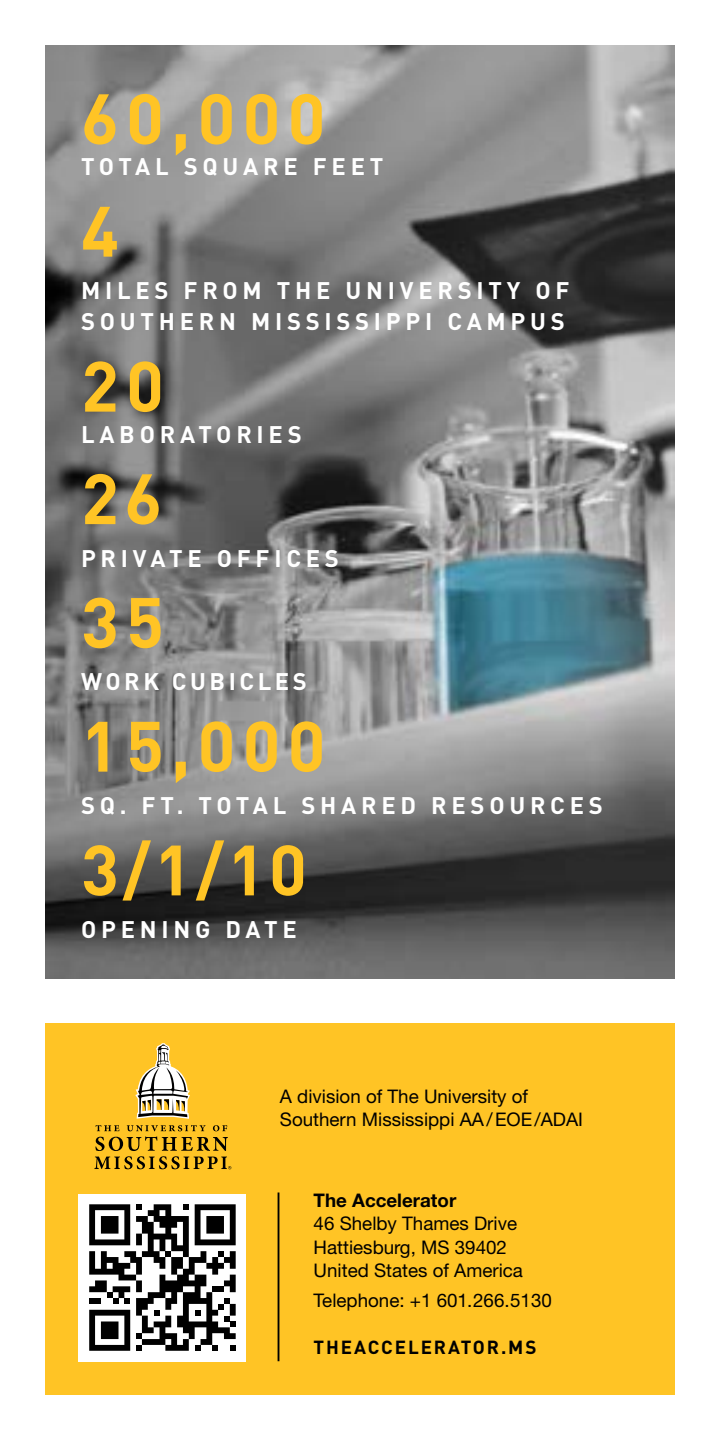
<style>
.page{position:relative;width:720px;height:1440px;background:#fff}
.page>*{position:absolute;margin:0;border:0;box-sizing:border-box;transform-origin:0 0}
.t1{font:700 70px "DIN";letter-spacing:.1em;color:#ffc425}
.t2{font:700 23.75px/31.2px "DIN";letter-spacing:.2em;color:#fff}
.t3{font:700 23.75px "DIN";letter-spacing:.15em;color:#fff}
.t4{font:18.75px/23.5px "Helvetica Neue LT Std";color:#000}
.t5{font:700 18.75px "DIN";letter-spacing:.1em;color:#000}
.t6{font:700 18.75px "Helvetica Neue LT Std";color:#000}
</style>
<div class="page">
<img style="left:45px;top:45px;width:630px;height:933px">
<div style="left:45px;top:1024px;width:630px;height:371px;background:#ffc425"></div>
<div style="left:79px;top:1194px;width:167px;height:167px;background:#fff"></div>
<svg style="left:89px;top:1204px;width:147px;height:147px"></svg>
<hr style="left:278px;top:1192px;width:1px;height:169px;background:#000">
<svg style="left:94px;top:1043px;width:137px;height:126px"></svg>
<h1 class="t1" style="left:81px;top:73px;width:246px">60,000</h1>
<p class="t2" style="left:81px;top:150px;width:304px">TOTAL SQUARE FEET</p>
<h1 class="t1" style="left:81px;top:186px;width:40px">4</h1>
<p class="t2" style="left:81px;top:274px;width:490px">MILES FROM THE UNIVERSITY OF<br>SOUTHERN MISSISSIPPI CAMPUS</p>
<h1 class="t1" style="left:81px;top:341px;width:85px">20</h1>
<p class="t2" style="left:81px;top:418px;width:222px">LABORATORIES</p>
<h1 class="t1" style="left:81px;top:453px;width:83px">26</h1>
<p class="t2" style="left:81px;top:541px;width:260px">PRIVATE OFFICES</p>
<h1 class="t1" style="left:81px;top:577px;width:85px">35</h1>
<p class="t3" style="left:81px;top:666px;width:227px">WORK CUBICLES</p>
<h1 class="t1" style="left:81px;top:701px;width:246px">15,000</h1>
<p class="t2" style="left:81px;top:789px;width:523px">SQ. FT. TOTAL SHARED RESOURCES</p>
<h1 class="t1" style="left:81px;top:824px;width:227px">3/1/10</h1>
<p class="t2" style="left:81px;top:913px;width:217px">OPENING DATE</p>
<p class="t4" style="left:280px;top:1084px;width:305px">A division of The University of<br>Southern Mississippi AA/EOE/ADAI</p>
<p class="t6" style="left:314px;top:1189px;width:144px">The Accelerator</p>
<p class="t4" style="left:314px;top:1212px;width:211px">46 Shelby Thames Drive<br>Hattiesburg, MS 39402<br>United States of America</p>
<p class="t4" style="left:314px;top:1289px;width:240px">Telephone: +1 601.266.5130</p>
<p class="t5" style="left:314px;top:1335px;width:224px">THEACCELERATOR.MS</p>
</div>
